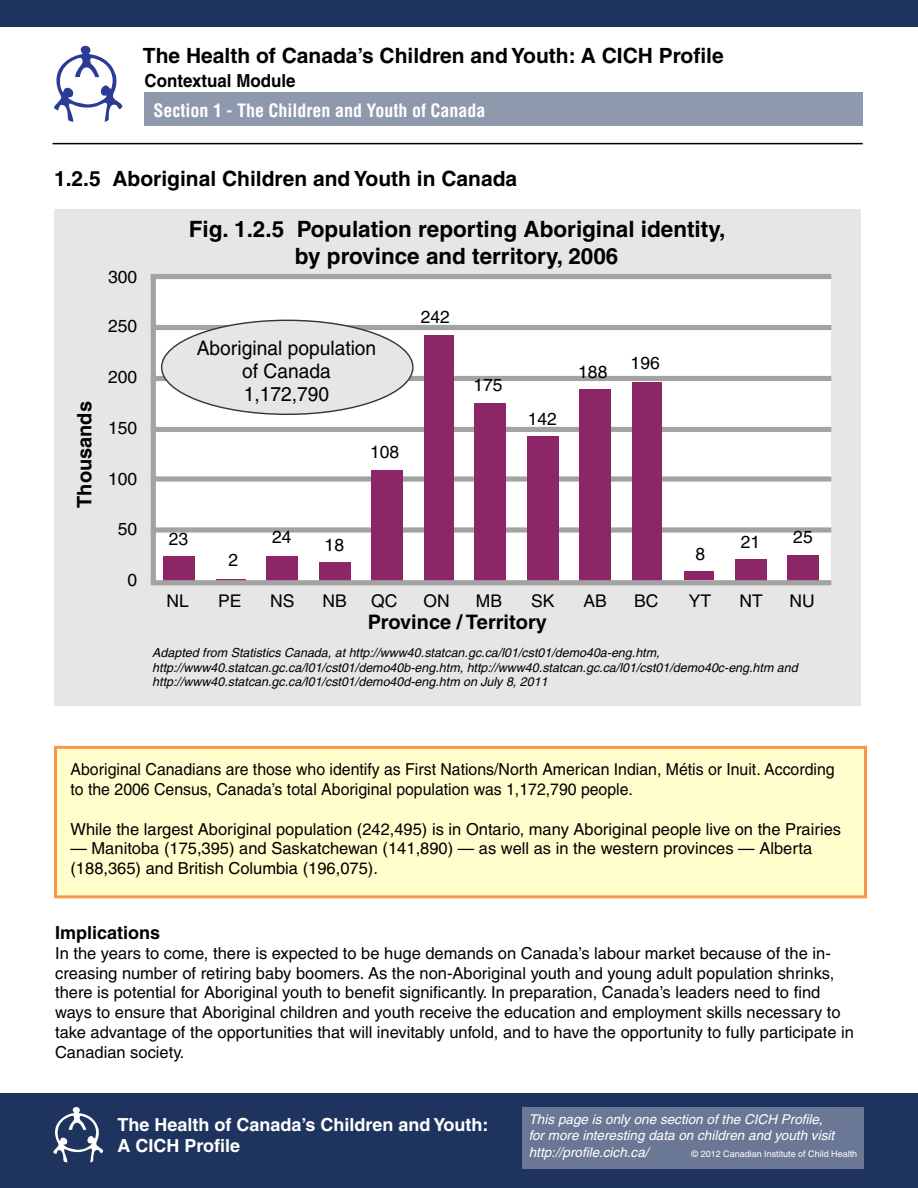
<style>
.page{position:relative;width:918px;height:1188px;background:#fff}
.page>*{position:absolute;margin:0;border:0;box-sizing:border-box;transform-origin:0 0}
.t1{font:700 22.5px/26.7px "Helvetica";color:#000;text-align:center}
.t2{font:700 21px "Helvetica";color:#000}
.t3{font:19.95px/23.1px "Helvetica";color:#000;text-align:center;scale:.96 1}
.t4{font:700 19.95px "Helvetica";color:#000}
.t5{font:700 18px/21.6px "Helvetica";color:#fff}
.t6{font:700 condensed 18px "Helvetica";color:#fff}
.t7{font:700 18px "Helvetica";color:#000;scale:.94 1}
.t8{font:700 18px "Helvetica";color:#000}
.t9{font:17.55px "Helvetica";color:#000}
.t10{font:16.5px/19.8px "Helvetica";color:#000}
.t11{font:16.5px/19.8px "Helvetica";color:#000;scale:.96 1}
.t12{font:italic 13.5px/16.2px "Helvetica";color:#fff}
.t13{font:italic 12.45px/14.4px "Helvetica";color:#000}
.t14{font:9px "Helvetica";color:#fff}
</style>
<div class="page">
<div style="left:0;top:1093px;width:918px;height:95px;background:#1e335e"></div>
<svg style="left:53px;top:1107px;width:50px;height:56px"></svg>
<svg style="left:54px;top:46px;width:68px;height:76px"></svg>
<div style="left:522px;top:1107px;width:342px;height:62px;background:#6b7895"></div>
<hr style="left:52px;top:143px;width:811px;height:1px;background:#000">
<div style="left:0;top:0;width:918px;height:27px;background:#1e335e"></div>
<div style="left:145px;top:92px;width:718px;height:34px;background:#8f99ae"></div>
<div style="left:56px;top:747px;width:810px;height:150px;background:#fffecc"></div>
<div style="left:54px;top:746px;width:813px;height:152px;border:3px solid #f89747"></div>
<div style="left:54px;top:209px;width:807px;height:497px;background:#e6e6e6"></div>
<div style="left:153px;top:277px;width:678px;height:305px;background:#fff"></div>
<div style="left:151px;top:527px;width:680px;height:6px;border:4px solid #a3a3a3"></div>
<div style="left:151px;top:476px;width:680px;height:6px;border:4px solid #a3a3a3"></div>
<div style="left:151px;top:427px;width:680px;height:5px;border:4px solid #a3a3a3"></div>
<div style="left:151px;top:376px;width:680px;height:5px;border:4px solid #a3a3a3"></div>
<div style="left:151px;top:325px;width:680px;height:5px;border:4px solid #a3a3a3"></div>
<div style="left:151px;top:274px;width:680px;height:5px;border:4px solid #a3a3a3"></div>
<div style="left:163px;top:556px;width:32px;height:24px;background:#8c2666"></div>
<svg style="left:216px;top:579px;width:29px;height:1px"></svg>
<div style="left:266px;top:556px;width:32px;height:24px;background:#8c2666"></div>
<div style="left:319px;top:562px;width:31px;height:18px;background:#8c2666"></div>
<div style="left:371px;top:470px;width:32px;height:110px;background:#8c2666"></div>
<div style="left:424px;top:335px;width:29px;height:245px;background:#8c2666"></div>
<div style="left:475px;top:403px;width:31px;height:177px;background:#8c2666"></div>
<div style="left:527px;top:436px;width:31px;height:144px;background:#8c2666"></div>
<div style="left:579px;top:389px;width:32px;height:191px;background:#8c2666"></div>
<div style="left:632px;top:382px;width:29px;height:198px;background:#8c2666"></div>
<div style="left:684px;top:572px;width:30px;height:8px;background:#8c2666"></div>
<div style="left:735px;top:559px;width:32px;height:21px;background:#8c2666"></div>
<div style="left:788px;top:555px;width:31px;height:25px;background:#8c2666"></div>
<div style="left:151px;top:274px;width:5px;height:308px;border:4px solid #a3a3a3"></div>
<div style="left:151px;top:580px;width:680px;height:5px;border:4px solid #a3a3a3"></div>
<div style="left:162px;top:320px;width:251px;height:94px;background:#e6e6e6;border-radius:50%"></div>
<p class="t2" style="left:143px;top:43px;width:582px">The Health of Canada’s Children and Youth: A CICH Profile</p>
<p class="t7" style="left:145px;top:70px;width:162px">Contextual Module</p>
<p class="t6" style="left:154px;top:99px;width:334px">Section 1 - The Children and Youth of Canada</p>
<p class="t2" style="left:54px;top:165px;width:465px">1.2.5 Aboriginal Children and Youth in Canada</p>
<p class="t4" style="left:72px;top:508px;width:108px;rotate:-90deg">Thousands</p>
<p class="t9" style="left:108px;top:267px;width:31px">300</p>
<p class="t9" style="left:108px;top:316px;width:31px">250</p>
<p class="t9" style="left:108px;top:367px;width:31px">200</p>
<p class="t9" style="left:108px;top:418px;width:31px">150</p>
<p class="t9" style="left:108px;top:469px;width:31px">100</p>
<p class="t9" style="left:118px;top:519px;width:21px">50</p>
<p class="t9" style="left:128px;top:570px;width:11px">0</p>
<h1 class="t1" style="left:189px;top:216px;width:538px">Fig. 1.2.5 Population reporting Aboriginal identity, by province and territory, 2006</h1>
<p class="t3" style="left:197px;top:336px;width:188px">Aboriginal population of Canada<br>1,172,790</p>
<p class="t9" style="left:370px;top:442px;width:31px">108</p>
<p class="t9" style="left:421px;top:306px;width:31px">242</p>
<p class="t9" style="left:473px;top:374px;width:31px">175</p>
<p class="t9" style="left:528px;top:408px;width:31px">142</p>
<p class="t9" style="left:578px;top:361px;width:31px">188</p>
<p class="t9" style="left:631px;top:353px;width:31px">196</p>
<p class="t9" style="left:169px;top:529px;width:21px">23</p>
<p class="t9" style="left:229px;top:550px;width:11px">2</p>
<p class="t9" style="left:272px;top:527px;width:21px">24</p>
<p class="t9" style="left:325px;top:534px;width:21px">18</p>
<p class="t9" style="left:695px;top:544px;width:11px">8</p>
<p class="t9" style="left:741px;top:531px;width:21px">21</p>
<p class="t9" style="left:793px;top:527px;width:21px">25</p>
<p class="t9" style="left:166px;top:591px;width:24px">NL</p>
<p class="t9" style="left:218px;top:591px;width:25px">PE</p>
<p class="t9" style="left:270px;top:591px;width:26px">NS</p>
<p class="t9" style="left:323px;top:591px;width:26px">NB</p>
<p class="t9" style="left:371px;top:591px;width:28px">QC</p>
<p class="t9" style="left:424px;top:591px;width:28px">ON</p>
<p class="t9" style="left:476px;top:591px;width:28px">MB</p>
<p class="t9" style="left:531px;top:591px;width:25px">SK</p>
<p class="t9" style="left:584px;top:591px;width:25px">AB</p>
<p class="t9" style="left:634px;top:591px;width:26px">BC</p>
<p class="t9" style="left:689px;top:591px;width:24px">YT</p>
<p class="t9" style="left:739px;top:591px;width:25px">NT</p>
<p class="t9" style="left:789px;top:591px;width:27px">NU</p>
<p class="t4" style="left:368px;top:610px;width:181px">Province / Territory</p>
<p class="t13" style="left:152px;top:646px;width:650px">Adapted from Statistics Canada,athttp://www40.statcan.gc.ca/l01/cst01/demo40a-eng.htm, http://www40.statcan.gc.ca/l01/cst01/demo40b-eng.htm,http://www40.statcan.gc.ca/l01/cst01/demo40c-eng.htm and http://www40.statcan.gc.ca/l01/cst01/demo40d-eng.htm on July 8,2011</p>
<p class="t11" style="left:70px;top:759px;width:797px">Aboriginal Canadians are those who identify as First Nations/North American Indian, Métis or Inuit. According to the 2006 Census, Canada’s total Aboriginal population was 1,172,790 people.</p>
<p class="t10" style="left:70px;top:819px;width:772px">While the largest Aboriginal population (242,495) is in Ontario, many Aboriginal people live on the Prairies</p>
<p class="t10" style="left:70px;top:839px;width:743px">— Manitoba (175,395) and Saskatchewan (141,890) — as well as in the western provinces — Alberta (188,365) and British Columbia (196,075).</p>
<p class="t8" style="left:55px;top:922px;width:107px">Implications</p>
<p class="t10" style="left:55px;top:943px;width:800px">In the years to come, there is expected to be huge demands on Canada’s labour market because of the in&shy;creasing number of retiring baby boomers. As the non-Aboriginal youth and young adult population shrinks, there is potential for Aboriginal youth to benefit significantly. In preparation, Canada’s leaders need to find ways to ensure that Aboriginal children and youth receive the education and employment skills necessary to take advantage of the opportunities that will inevitably unfold, and to have the opportunity to fully participate in Canadian society.</p>
<p class="t5" style="left:118px;top:1113px;width:373px">The Health of Canada’s Children and Youth:<br>A CICH Profile</p>
<p class="t12" style="left:529px;top:1111px;width:307px">This page is only one section of the CICH Profile, for more interesting data on children and youth visit http://profile.cich.ca/</p>
<p class="t14" style="left:692px;top:1149px;width:167px">© 2012 Canadian Institute of Child Health</p>
</div>
